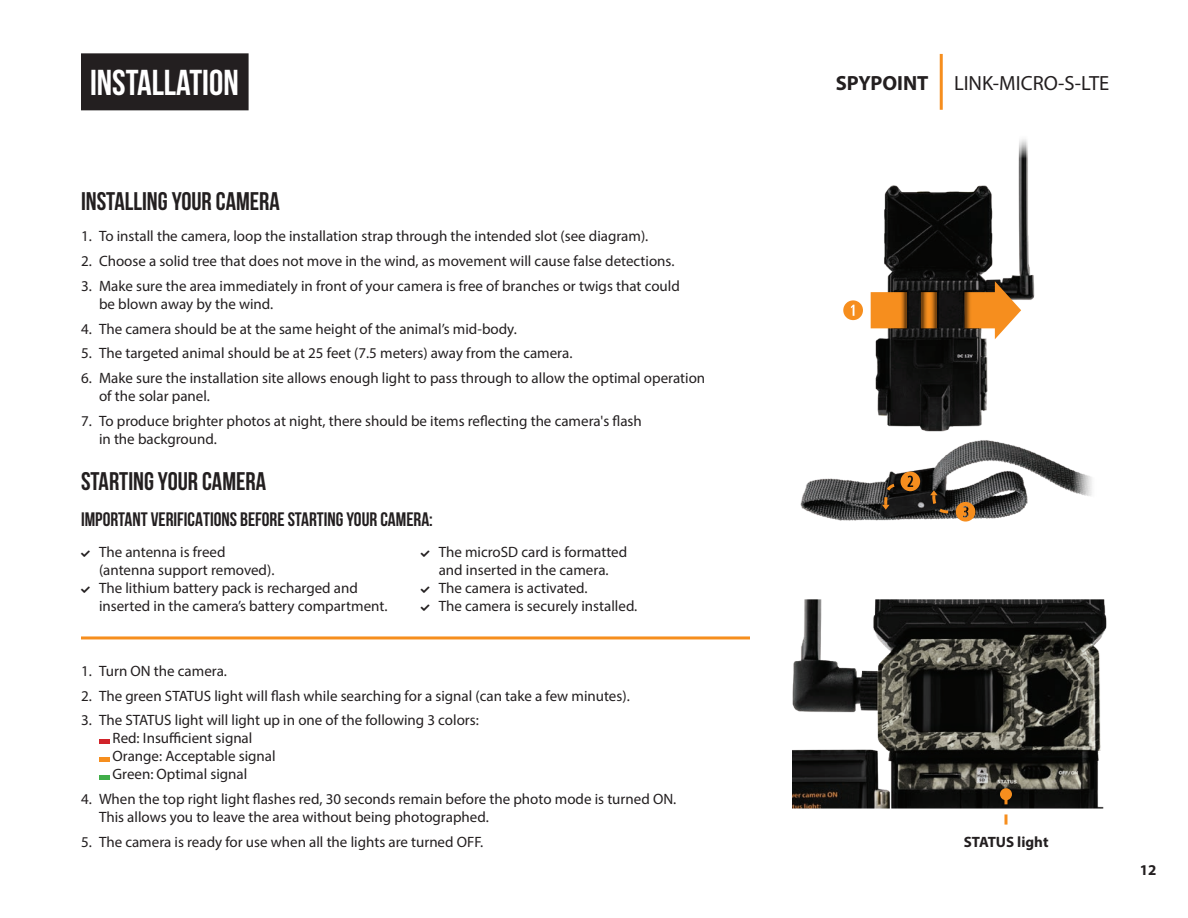
<style>
.page{position:relative;width:1188px;height:918px;background:#fff}
.page>*{position:absolute;margin:0;border:0;box-sizing:border-box;transform-origin:0 0}
.t1{font:700 36px "Bebas Neue";color:#fff}
.t2{font:700 25.5px "Bebas Neue";color:#231f20}
.t3{font:20.55px "Myriad Pro";color:#231f20}
.t4{font:700 19.5px "Bebas Neue";color:#231f20}
.t5{font:15px/18px "Myriad Pro";color:#231f20}
.t6{font:700 15px "Myriad Pro";color:#231f20}
.s1{font-weight:700}
</style>
<div class="page">
<hr style="left:940px;top:54px;width:3px;height:56px;background:#f68e1e">
<hr style="left:81px;top:636px;width:669px;height:3px;background:#f68e1e">
<hr style="left:99px;top:739px;width:10px;height:4px;background:#d1232a">
<hr style="left:99px;top:757px;width:10px;height:4px;background:#f68e1e">
<hr style="left:99px;top:775px;width:10px;height:4px;background:#40ae49">
<div style="left:81px;top:53px;width:168px;height:57px;background:#231f20"></div>
<img style="left:792px;top:599px;width:315px;height:210px">
<svg style="left:1004px;top:800px;width:3px;height:25px"></svg>
<div style="left:1000px;top:788px;width:12px;height:12px;background:#f68e1e;border-radius:50%"></div>
<img style="left:800px;top:451px;width:292px;height:70px">
<svg style="left:882px;top:472px;width:38px;height:38px"></svg>
<svg style="left:930px;top:490px;width:45px;height:32px"></svg>
<img style="left:870px;top:139px;width:165px;height:312px">
<svg style="left:843px;top:300px;width:20px;height:20px"></svg>
<div style="left:871px;top:292px;width:36px;height:36px;background:#f68e1e"></div>
<div style="left:921px;top:292px;width:16px;height:36px;background:#f68e1e"></div>
<div style="left:965px;top:292px;width:34px;height:36px;background:#f68e1e"></div>
<svg style="left:900px;top:291px;width:8px;height:39px"></svg>
<svg style="left:920px;top:291px;width:8px;height:39px"></svg>
<svg style="left:963px;top:291px;width:9px;height:39px"></svg>
<svg style="left:930px;top:291px;width:9px;height:39px"></svg>
<svg style="left:995px;top:281px;width:26px;height:58px"></svg>
<h1 class="t1" style="left:90px;top:63px;width:150px">INSTALLATION</h1>
<h2 class="t2" style="left:81px;top:187px;width:200px">INSTALLING YOUR CAMERA</h2>
<p class="t5" style="left:81px;top:227px;width:569px">1. To install the camera, loop the installation strap through the intended slot (see diagram).</p>
<p class="t5" style="left:81px;top:252px;width:595px">2. Choose a solid tree that does not move in the wind, as movement will cause false detections.</p>
<p class="t5" style="left:99px;top:277px;width:582px;text-indent:-18px">3. Make sure the area immediately in front of your camera is free of branches or twigs that could be blown away by the wind.</p>
<p class="t5" style="left:81px;top:319px;width:437px">4. The camera should be at the same height of the animal’s mid-body.</p>
<p class="t5" style="left:81px;top:344px;width:493px">5. The targeted animal should be at 25 feet (7.5 meters) away from the camera.</p>
<p class="t5" style="left:99px;top:369px;width:608px;text-indent:-18px">6. Make sure the installation site allows enough light to pass through to allow the optimal operation of the solar panel.</p>
<p class="t5" style="left:99px;top:412px;width:544px;text-indent:-18px">7. To produce brighter photos at night, there should be items reflecting the camera's flash in the background.</p>
<h2 class="t2" style="left:81px;top:467px;width:187px">STARTING YOUR CAMERA</h2>
<h3 class="t4" style="left:81px;top:508px;width:353px">IMPORTANT VERIFICATIONS BEFORE STARTING YOUR CAMERA:</h3>
<p class="t5" style="left:99px;top:543px;width:290px">The antenna is freed<br>(antenna support removed).<br>The lithium battery pack is recharged and inserted in the camera’s battery compartment.</p>
<p class="t5" style="left:439px;top:543px;width:200px">The microSD card is formatted and inserted in the camera.<br>The camera is activated.<br>The camera is securely installed.</p>
<p class="t5" style="left:81px;top:662px;width:148px">1. Turn ON the camera.</p>
<p class="t5" style="left:81px;top:686px;width:550px">2. The green STATUS light will flash while searching for a signal (can take a few minutes).</p>
<p class="t5" style="left:113px;top:711px;width:368px;text-indent:-32px">3. The STATUS light will light up in one of the following 3 colors:<br>Red: Insufficient signal<br>Orange: Acceptable signal<br>Green: Optimal signal</p>
<p class="t5" style="left:99px;top:790px;width:579px;text-indent:-18px">4. When the top right light flashes red, 30 seconds remain before the photo mode is turned ON.<br>This allows you to leave the area without being photographed.</p>
<p class="t5" style="left:81px;top:833px;width:404px">5. The camera is ready for use when all the lights are turned OFF.</p>
<h3 class="t3" style="left:836px;top:70px;width:275px"><span class="s1">SPYPOINT</span> LINK-MICRO-S-LTE</h3>
<p class="t6" style="left:964px;top:832px;width:86px">STATUS light</p>
<p class="t6" style="left:1140px;top:860px;width:18px">12</p>
</div>
